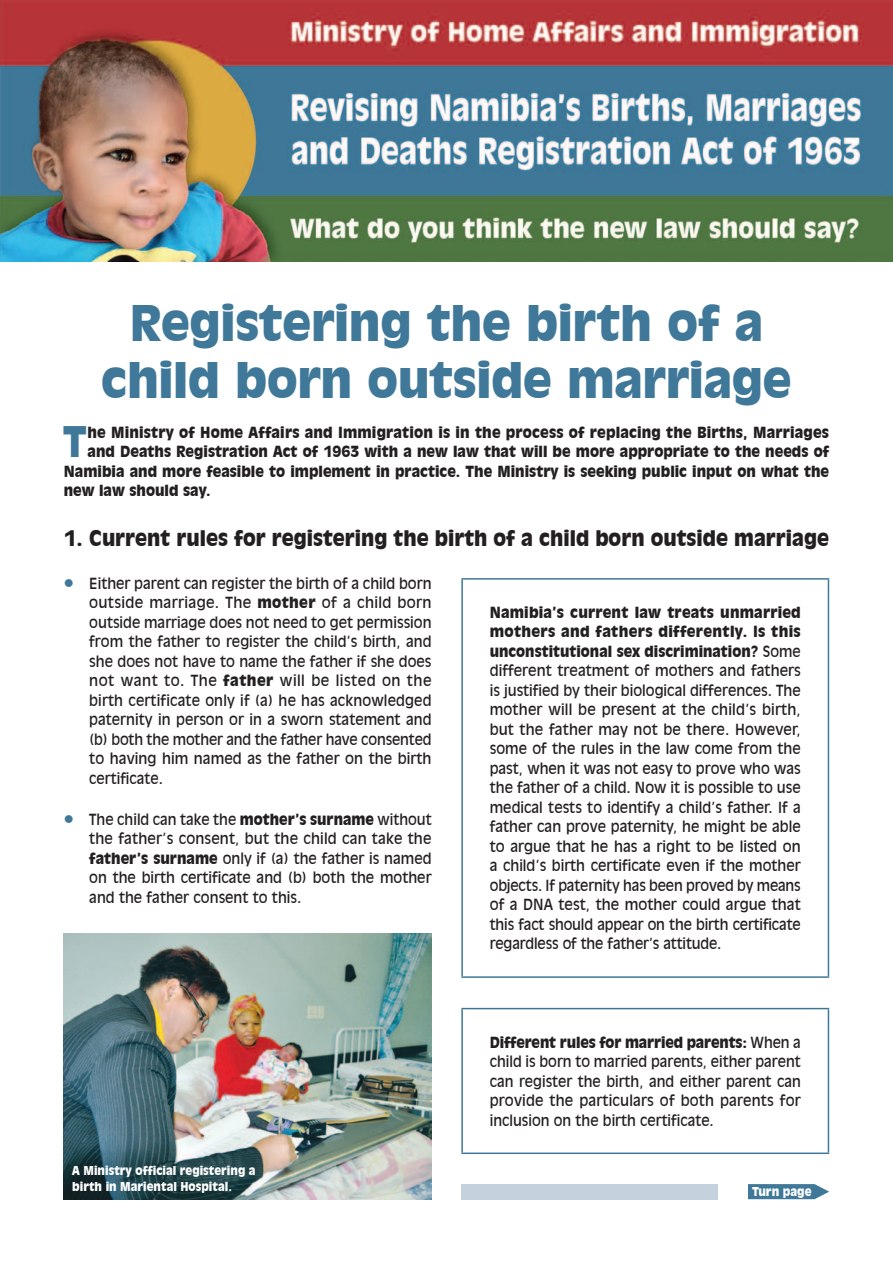
<style>
.page{position:relative;width:893px;height:1263px;background:#fff}
.page>*{position:absolute;margin:0;border:0;box-sizing:border-box;transform-origin:0 0}
.t1{font:900 48px/57px "Incised 901 BT";letter-spacing:-.01em;color:#3f7898;text-align:center}
.t2{font:900 41.25px "Incised 901 BT";color:#3f7898;scale:.96 1}
.t3{font:900 21px "Incised 901 BT";color:#231f20;scale:.95 1}
.t4{font:15px/19.5px "Incised 901 BT";color:#231f20;text-align:justify;scale:.94 1}
.t5{font:15px/19.5px "Incised 901 BT";color:#231f20;text-align:justify;scale:.95 1}
.t6{font:900 15px "Incised 901 BT";color:#231f20;scale:.95 1}
.t7{font:900 15px "Incised 901 BT";color:#231f20;scale:.96 1}
.t8{font:900 12px/16.5px "Incised 901 BT";color:#fff;scale:.94 1}
.t9{font:900 12px "Incised 901 BT";color:#fff;scale:.95 1}
.s1{font-weight:900}
</style>
<div class="page">
<div style="left:461px;top:1184px;width:257px;height:15px;background:#c5d1dd"></div>
<img style="left:0;top:0;width:893px;height:261px">
<hr style="left:461px;top:578px;width:368px;height:2px;background:#3f7898">
<hr style="left:461px;top:580px;width:2px;height:396px;background:#3f7898">
<hr style="left:828px;top:580px;width:1px;height:396px;background:#3f7898">
<hr style="left:461px;top:976px;width:368px;height:2px;background:#3f7898">
<hr style="left:461px;top:1008px;width:368px;height:1px;background:#3f7898">
<hr style="left:461px;top:1009px;width:2px;height:143px;background:#3f7898">
<hr style="left:828px;top:1009px;width:1px;height:143px;background:#3f7898">
<hr style="left:461px;top:1152px;width:368px;height:2px;background:#3f7898">
<img style="left:64px;top:933px;width:368px;height:266px">
<svg style="left:748px;top:1184px;width:81px;height:15px"></svg>
<h1 class="t1" style="left:101px;top:294px;width:692px">Registering the birth of a child born outside marriage</h1>
<h2 class="t2" style="left:63px;top:417px;width:27px">T</h2>
<p class="t7" style="left:88px;top:423px;width:774px">he Ministry of Home Affairs and Immigration is in the process of replacing the Births, Marriages</p>
<p class="t6" style="left:88px;top:442px;width:782px">and Deaths Registration Act of 1963 with a new law that will be more appropriate to the needs of</p>
<p class="t6" style="left:64px;top:462px;width:807px">Namibia and more feasible to implement in practice. The Ministry is seeking public input on what the</p>
<p class="t6" style="left:64px;top:481px;width:156px">new law should say.</p>
<h3 class="t3" style="left:64px;top:526px;width:807px">1. Current rules for registering the birth of a child born outside marriage</h3>
<p class="t5" style="left:89px;top:574px;width:362px">Either parent can register the birth of a child born outside marriage. The <span class="s1">mother</span> of a child born outside marriage does not need to get permission from the father to register the child’s birth, and she does not have to name the father if she does not want to. The <span class="s1">father</span> will be listed on the birth certificate only if (a) he has acknowledged paternity in person or in a sworn statement and (b) both the mother and the father have consented to having him named as the father on the birth certificate.</p>
<p class="t4" style="left:89px;top:809px;width:366px">The child can take the <span class="s1">mother’s surname</span> without the father’s consent, but the child can take the <span class="s1">father’s surname</span> only if (a) the father is named on the birth certificate and (b) both the mother and the father consent to this.</p>
<p class="t8" style="left:72px;top:1162px;width:197px">A Ministry official registering a birth in Mariental Hospital.</p>
<p class="t4" style="left:490px;top:603px;width:332px"><span class="s1">Namibia’s current law treats unmarried mothers and fathers differently. Is this unconstitutional sex discrimination?</span> Some different treatment of mothers and fathers is justified by their biological differences. The mother will be present at the child’s birth, but the father may not be there. However, some of the rules in the law come from the past, when it was not easy to prove who was the father of a child. Now it is possible to use medical tests to identify a child’s father. If a father can prove paternity, he might be able to argue that he has a right to be listed on a child’s birth certificate even if the mother objects. If paternity has been proved by means of a DNA test, the mother could argue that this fact should appear on the birth certificate regardless of the father’s attitude.</p>
<p class="t4" style="left:490px;top:1032px;width:332px"><span class="s1">Different rules for married parents:</span> When a child is born to married parents, either parent can register the birth, and either parent can provide the particulars of both parents for inclusion on the birth certificate.</p>
<p class="t9" style="left:752px;top:1184px;width:64px">Turn page</p>
</div>
